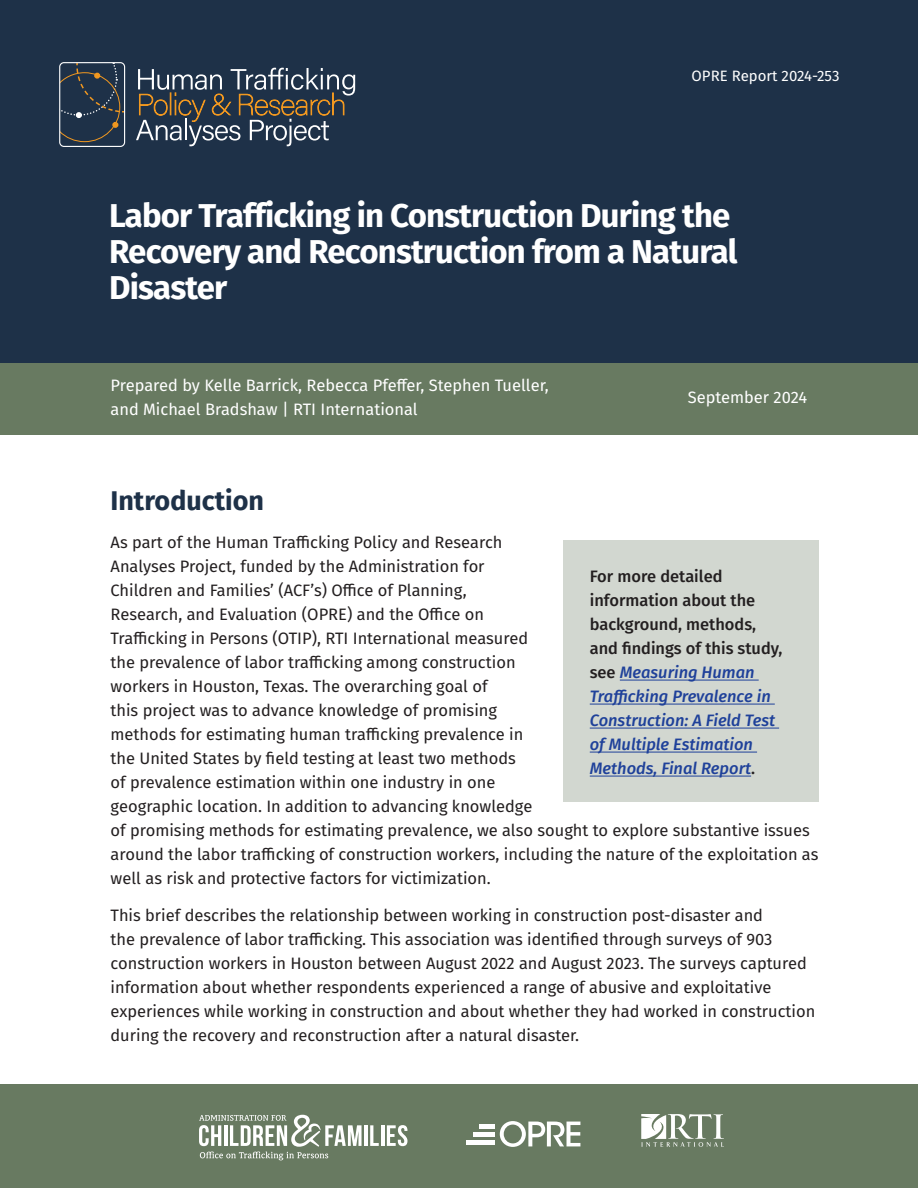
<style>
.page{position:relative;width:918px;height:1188px;background:#fff}
.page>*{position:absolute;margin:0;border:0;box-sizing:border-box;transform-origin:0 0}
.t1{font:700 33px/36px "Fira Sans";letter-spacing:-.025em;color:#fff}
.t2{font:700 27px "Fira Sans";color:#1e3148}
.t3{font:16.5px/24px "Fira Sans";color:#231f20}
.t4{font:16.5px/24px "Fira Sans";color:#fff}
.t5{font:500 16.5px/24px "Fira Sans";color:#231f20}
.t6{font:italic 500 16.5px/24px "Fira Sans";color:#1f419a}
.t7{font:15px "Fira Sans";color:#fff}
.s1{font-style:italic;color:#1f419a}
.s2{font-style:normal;color:#231f20}
</style>
<div class="page">
<div style="left:0;top:0;width:918px;height:371px;background:#1e3148"></div>
<div style="left:0;top:363px;width:918px;height:72px;background:#687a61"></div>
<div style="left:0;top:1084px;width:918px;height:104px;background:#687a61"></div>
<img style="left:59px;top:62px;width:297px;height:85px">
<img style="left:279px;top:1114px;width:129px;height:47px">
<div style="left:563px;top:540px;width:256px;height:261px;background:#d2d7d0"></div>
<hr style="left:620px;top:680px;width:139px;height:1px;background:#1f419a">
<hr style="left:590px;top:704px;width:185px;height:1px;background:#1f419a">
<hr style="left:590px;top:728px;width:189px;height:1px;background:#1f419a">
<hr style="left:590px;top:752px;width:167px;height:1px;background:#1f419a">
<hr style="left:590px;top:776px;width:161px;height:1px;background:#1f419a">
<svg style="left:641px;top:1114px;width:83px;height:33px"></svg>
<svg style="left:500px;top:1121px;width:80px;height:26px"></svg>
<div style="left:479px;top:1124px;width:16px;height:5px;background:#fff"></div>
<div style="left:473px;top:1132px;width:22px;height:5px;background:#fff"></div>
<div style="left:466px;top:1140px;width:29px;height:5px;background:#fff"></div>
<hr style="left:364px;top:1125px;width:3px;height:21px;background:#fff">
<svg style="left:370px;top:1125px;width:9px;height:21px"></svg>
<hr style="left:381px;top:1125px;width:3px;height:21px;background:#fff">
<svg style="left:387px;top:1125px;width:20px;height:21px"></svg>
<svg style="left:199px;top:1115px;width:163px;height:45px"></svg>
<p class="t7" style="left:692px;top:64px;width:149px">OPRE Report 2024-253</p>
<h1 class="t1" style="left:109px;top:196px;width:630px">Labor Trafficking in Construction During the<br>Recovery and Reconstruction from a Natural<br>Disaster</h1>
<p class="t4" style="left:111px;top:373px;width:440px">Prepared by Kelle Barrick, Rebecca Pfeffer, Stephen Tueller, and Michael Bradshaw | RTI International</p>
<p class="t4" style="left:688px;top:385px;width:121px">September 2024</p>
<h2 class="t2" style="left:111px;top:478px;width:155px">Introduction</h2>
<p class="t3" style="left:111px;top:529px;width:709px">As part of the Human Trafficking Policy and Research<br>Analyses Project, funded by the Administration for<br>Children and Families’ (ACF’s) Office of Planning,<br>Research, and Evaluation (OPRE) and the Office on<br>Trafficking in Persons (OTIP), RTI International measured<br>the prevalence of labor trafficking among construction<br>workers in Houston, Texas. The overarching goal of<br>this project was to advance knowledge of promising<br>methods for estimating human trafficking prevalence in<br>the United States by field testing at least two methods<br>of prevalence estimation within one industry in one<br>geographic location. In addition to advancing knowledge<br>of promising methods for estimating prevalence, we also sought to explore substantive issues around the labor trafficking of construction workers, including the nature of the exploitation as well as risk and protective factors for victimization.</p>
<p class="t3" style="left:111px;top:903px;width:706px">This brief describes the relationship between working in construction post-disaster and<br>the prevalence of labor trafficking. This association was identified through surveys of 903 construction workers in Houston between August 2022 and August 2023. The surveys captured information about whether respondents experienced a range of abusive and exploitative experiences while working in construction and about whether they had worked in construction during the recovery and reconstruction after a natural disaster.</p>
<p class="t5" style="left:590px;top:564px;width:194px">For more detailed information about the background, methods, and findings of this study, see <span class="s1">Measuring Human</span></p>
<p class="t6" style="left:590px;top:684px;width:187px">Trafficking Prevalence in<br>Construction: A Field Test of Multiple Estimation<br>Methods, Final Report<span class="s2">.</span></p>
</div>
